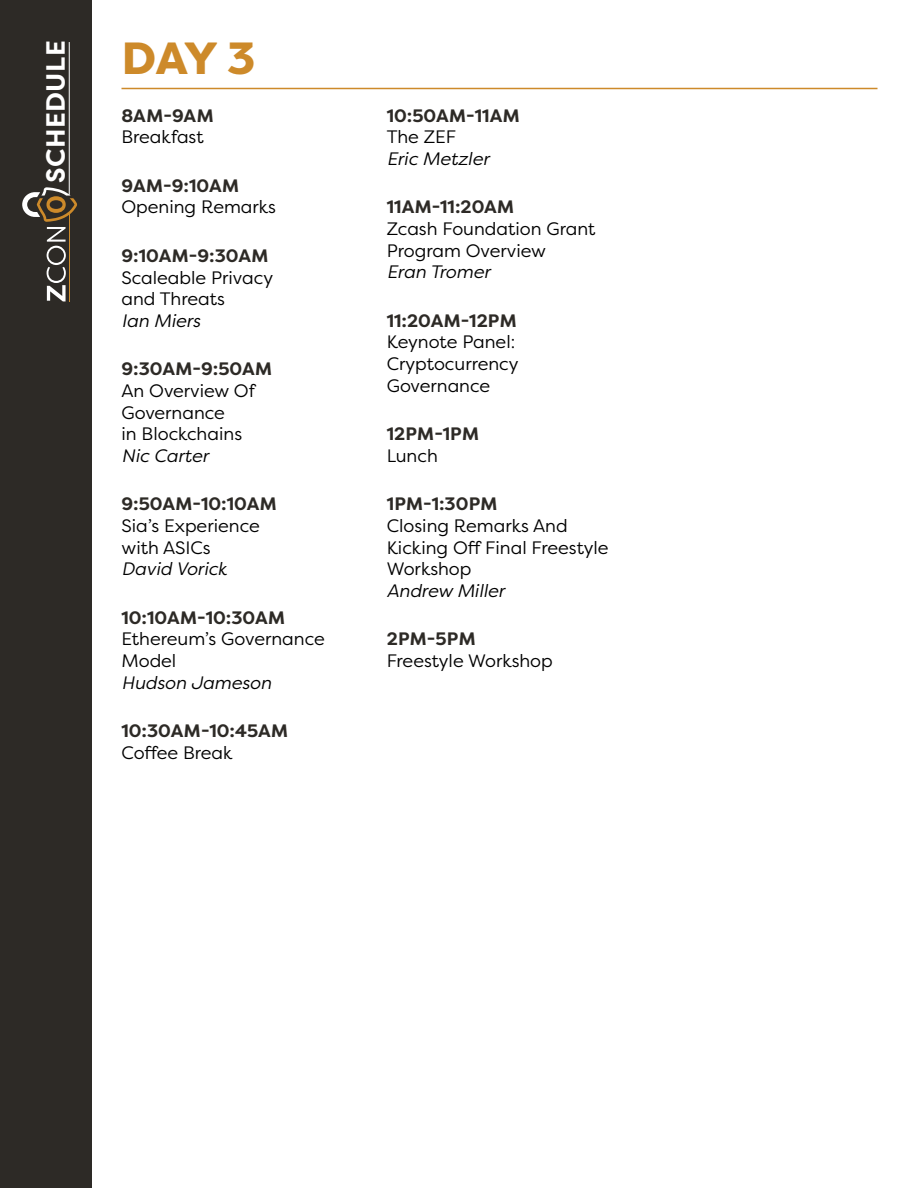
<style>
.page{position:relative;width:918px;height:1188px;background:#fff}
.page>*{position:absolute;margin:0;border:0;box-sizing:border-box;transform-origin:0 0}
.t1{font:800 45px "Filson Pro";color:#cd8a2a}
.t2{font:700 26.25px "Filson Pro";letter-spacing:.02em;color:#fff}
.t3{font:18px/21.6px "Filson Pro";color:#000}
.t4{font:700 18px "Filson Pro";color:#2d2a26}
.t5{font:italic 18px "Filson Pro";color:#000}
</style>
<div class="page">
<div style="left:0;top:0;width:92px;height:1188px;background:#2d2a26"></div>
<svg style="left:22px;top:187px;width:55px;height:114px"></svg>
<hr style="left:69px;top:213px;width:1px;height:88px;background:#cd8a2a">
<hr style="left:69px;top:42px;width:1px;height:153px;background:#fff">
<hr style="left:122px;top:88px;width:756px;height:1px;background:#cd8a2a">
<h2 class="t2" style="left:39px;top:183px;width:144px;rotate:-90deg">SCHEDULE</h2>
<h1 class="t1" style="left:122px;top:30px;width:135px">DAY 3</h1>
<p class="t4" style="left:122px;top:104px;width:94px">8AM-9AM</p>
<p class="t3" style="left:122px;top:126px;width:84px">Breakfast</p>
<p class="t4" style="left:122px;top:174px;width:119px">9AM-9:10AM</p>
<p class="t3" style="left:122px;top:196px;width:156px">Opening Remarks</p>
<p class="t4" style="left:122px;top:244px;width:148px">9:10AM-9:30AM</p>
<p class="t3" style="left:122px;top:266px;width:153px">Scaleable Privacy and Threats</p>
<p class="t5" style="left:122px;top:309px;width:80px">Ian Miers</p>
<p class="t4" style="left:122px;top:358px;width:152px">9:30AM-9:50AM</p>
<p class="t3" style="left:122px;top:379px;width:135px">An Overview Of<br>Governance<br>in Blockchains</p>
<p class="t5" style="left:122px;top:444px;width:88px">Nic Carter</p>
<p class="t4" style="left:122px;top:493px;width:157px">9:50AM-10:10AM</p>
<p class="t3" style="left:122px;top:514px;width:140px">Sia’s Experience with ASICs</p>
<p class="t5" style="left:122px;top:557px;width:107px">David Vorick</p>
<p class="t4" style="left:122px;top:606px;width:165px">10:10AM-10:30AM</p>
<p class="t3" style="left:122px;top:628px;width:205px">Ethereum’s Governance<br>Model</p>
<p class="t5" style="left:122px;top:670px;width:151px">Hudson Jameson</p>
<p class="t4" style="left:122px;top:719px;width:168px">10:30AM-10:45AM</p>
<p class="t3" style="left:122px;top:741px;width:113px">Coffee Break</p>
<p class="t4" style="left:387px;top:104px;width:134px">10:50AM-11AM</p>
<p class="t3" style="left:387px;top:126px;width:71px">The ZEF</p>
<p class="t5" style="left:387px;top:147px;width:104px">Eric Metzler</p>
<p class="t4" style="left:387px;top:196px;width:129px">11AM-11:20AM</p>
<p class="t3" style="left:387px;top:217px;width:210px">Zcash Foundation Grant<br>Program Overview</p>
<p class="t5" style="left:387px;top:260px;width:105px">Eran Tromer</p>
<p class="t4" style="left:387px;top:309px;width:131px">11:20AM-12PM</p>
<p class="t3" style="left:387px;top:331px;width:133px">Keynote Panel:<br>Cryptocurrency<br>Governance</p>
<p class="t4" style="left:387px;top:422px;width:94px">12PM-1PM</p>
<p class="t3" style="left:387px;top:444px;width:53px">Lunch</p>
<p class="t4" style="left:387px;top:493px;width:112px">1PM-1:30PM</p>
<p class="t3" style="left:387px;top:514px;width:223px">Closing Remarks And<br>Kicking Off Final Freestyle<br>Workshop</p>
<p class="t5" style="left:387px;top:579px;width:119px">Andrew Miller</p>
<p class="t4" style="left:387px;top:628px;width:90px">2PM-5PM</p>
<p class="t3" style="left:387px;top:649px;width:168px">Freestyle Workshop</p>
</div>
